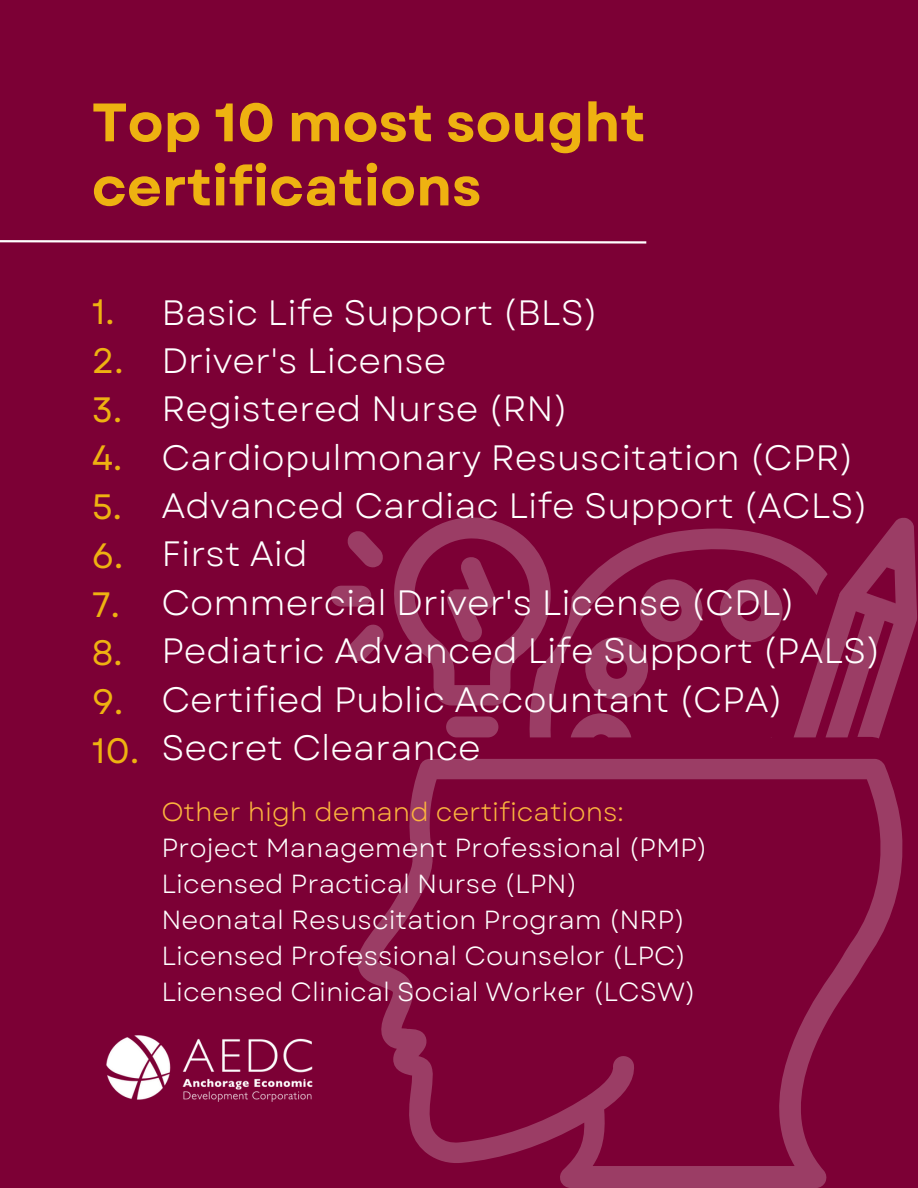
<style>
.page{position:relative;width:918px;height:1188px;background:#7c0035}
.page>*{position:absolute;margin:0;border:0;box-sizing:border-box;transform-origin:0 0}
.t1{font:700 54px/64.2px "Garet";color:#eeb211}
.t2{font:35.25px "Garet";color:#fff}
.t3{font:35.25px "Garet";color:#eeb211}
.t4{font:26.25px "Garet";color:#fff}
.t5{font:26.25px "Garet";color:#fcb53e}
</style>
<div class="page">
<svg style="left:794px;top:518px;width:123px;height:220px"></svg>
<svg style="left:357px;top:759px;width:546px;height:429px"></svg>
<svg style="left:394px;top:517px;width:135px;height:189px"></svg>
<div style="left:446px;top:716px;width:52px;height:21px;background:#9b3d65;border-radius:10px"></div>
<svg style="left:347px;top:531px;width:36px;height:36px"></svg>
<svg style="left:348px;top:624px;width:36px;height:37px"></svg>
<div style="left:331px;top:586px;width:40px;height:21px;background:#9b3d65;border-radius:10px"></div>
<svg style="left:529px;top:520px;width:299px;height:217px"></svg>
<svg style="left:571px;top:713px;width:60px;height:24px"></svg>
<img style="left:106px;top:1035px;width:206px;height:66px">
<svg style="left:0;top:240px;width:647px;height:4px"></svg>
<p class="t1" style="left:92px;top:91px;width:555px">Top 10 most sought certifications</p>
<p class="t3" style="left:92px;top:286px;width:24px">1.</p>
<p class="t3" style="left:92px;top:335px;width:33px">2.</p>
<p class="t3" style="left:92px;top:384px;width:32px">3.</p>
<p class="t3" style="left:92px;top:433px;width:32px">4.</p>
<p class="t3" style="left:92px;top:481px;width:32px">5.</p>
<p class="t3" style="left:92px;top:530px;width:33px">6.</p>
<p class="t3" style="left:92px;top:579px;width:30px">7.</p>
<p class="t3" style="left:92px;top:628px;width:32px">8.</p>
<p class="t3" style="left:92px;top:677px;width:33px">9.</p>
<p class="t3" style="left:92px;top:725px;width:49px">10.</p>
<p class="t2" style="left:161px;top:287px;width:439px">Basic Life Support (BLS)</p>
<p class="t2" style="left:161px;top:335px;width:287px">Driver's License</p>
<p class="t2" style="left:161px;top:384px;width:408px">Registered Nurse (RN)</p>
<p class="t2" style="left:161px;top:432px;width:694px">Cardiopulmonary Resuscitation (CPR)</p>
<p class="t2" style="left:161px;top:480px;width:708px">Advanced Cardiac Life Support (ACLS)</p>
<p class="t2" style="left:161px;top:529px;width:148px">First Aid</p>
<p class="t2" style="left:161px;top:577px;width:635px">Commercial Driver's License (CDL)</p>
<p class="t2" style="left:161px;top:625px;width:721px">Pediatric Advanced Life Support (PALS)</p>
<p class="t2" style="left:161px;top:674px;width:624px">Certified Public Accountant (CPA)</p>
<p class="t2" style="left:161px;top:722px;width:321px">Secret Clearance</p>
<p class="t5" style="left:161px;top:793px;width:464px">Other high demand certifications:</p>
<p class="t4" style="left:161px;top:829px;width:548px">Project Management Professional (PMP)</p>
<p class="t4" style="left:161px;top:865px;width:418px">Licensed Practical Nurse (LPN)</p>
<p class="t4" style="left:161px;top:901px;width:525px">Neonatal Resuscitation Program (NRP)</p>
<p class="t4" style="left:161px;top:937px;width:527px">Licensed Professional Counselor (LPC)</p>
<p class="t4" style="left:161px;top:973px;width:536px">Licensed Clinical Social Worker (LCSW)</p>
</div>
